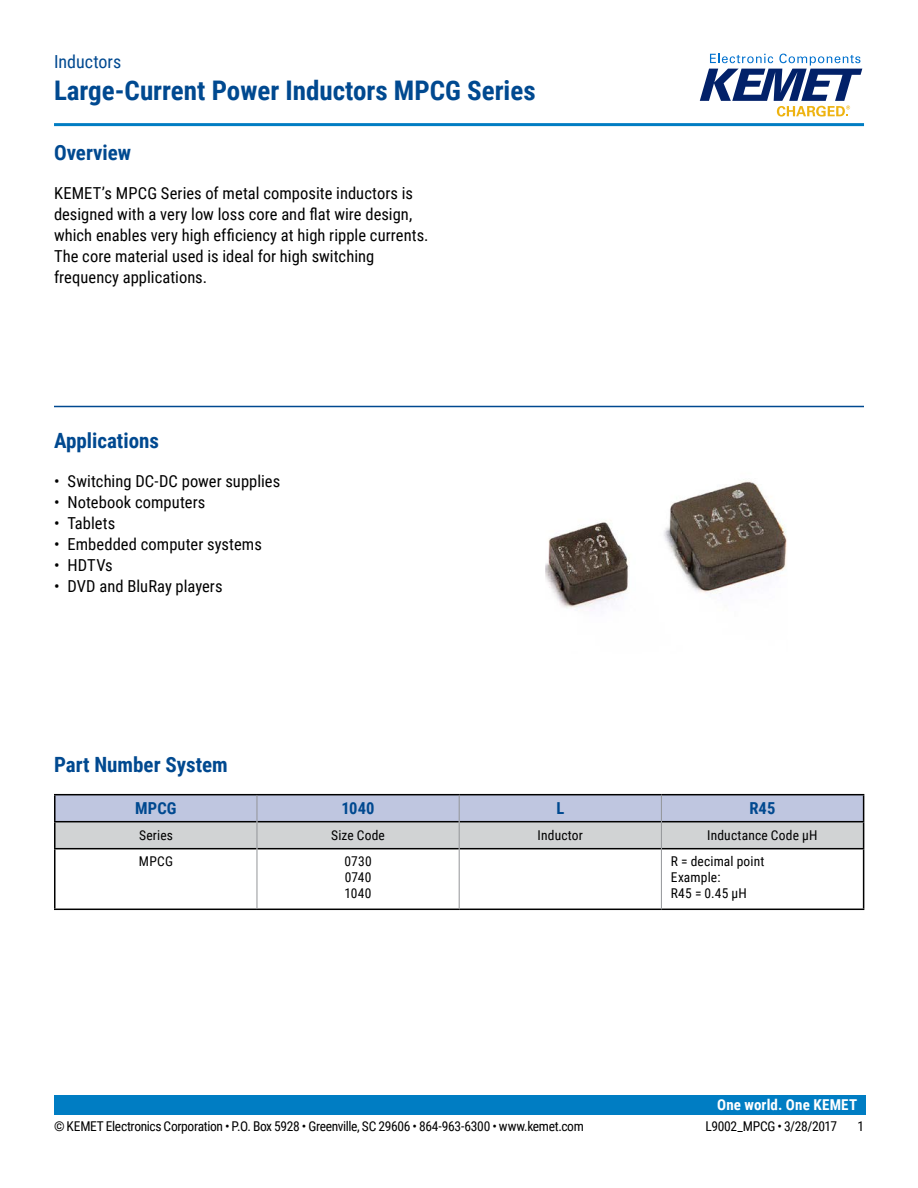
<style>
.page{position:relative;width:918px;height:1188px;background:#fff}
.page>*{position:absolute;margin:0;border:0;box-sizing:border-box;transform-origin:0 0}
.t1{font:700 27px "Roboto Condensed";color:#004990}
.t2{font:700 21px "Roboto Condensed";color:#004990}
.t3{font:18px "Roboto Condensed";color:#004990}
.t4{font:16.5px/21px "Roboto Condensed";letter-spacing:.005em;color:#000}
.t5{font:700 16.5px "Roboto Condensed";letter-spacing:.01em;color:#004990}
.t6{font:700 15px "Roboto Condensed";letter-spacing:.015em;color:#fff}
.t7{font:13.5px/16.2px "Roboto Condensed";letter-spacing:-.01em;color:#000;text-align:justify}
.t8{font:13.5px/16.2px "Roboto Condensed";letter-spacing:.015em;color:#000}
</style>
<div class="page">
<svg style="left:700px;top:54px;width:162px;height:63px"></svg>
<hr style="left:54px;top:123px;width:810px;height:3px;background:#007dc3">
<div style="left:54px;top:1095px;width:811px;height:20px;background:#007dc3"></div>
<hr style="left:54px;top:406px;width:810px;height:1px;background:#004990">
<hr style="left:54px;top:821px;width:203px;height:1px;background:#000">
<hr style="left:54px;top:794px;width:203px;height:1px;background:#000">
<hr style="left:54px;top:795px;width:2px;height:26px;background:#000">
<hr style="left:257px;top:794px;width:202px;height:1px;background:#000">
<hr style="left:459px;top:794px;width:202px;height:1px;background:#000">
<hr style="left:661px;top:794px;width:203px;height:1px;background:#000">
<hr style="left:54px;top:822px;width:2px;height:26px;background:#000">
<hr style="left:54px;top:848px;width:203px;height:1px;background:#000">
<hr style="left:54px;top:849px;width:2px;height:60px;background:#000">
<hr style="left:54px;top:909px;width:203px;height:1px;background:#000">
<hr style="left:257px;top:909px;width:202px;height:1px;background:#000">
<hr style="left:459px;top:909px;width:202px;height:1px;background:#000">
<hr style="left:661px;top:909px;width:203px;height:1px;background:#000">
<svg style="left:55px;top:795px;width:809px;height:114px"></svg>
<hr style="left:257px;top:849px;width:1px;height:60px;background:#939598">
<hr style="left:459px;top:849px;width:1px;height:60px;background:#939598">
<hr style="left:661px;top:849px;width:1px;height:60px;background:#939598">
<img style="left:546px;top:481px;width:241px;height:130px">
<p class="t3" style="left:54px;top:48px;width:69px">Inductors</p>
<h1 class="t1" style="left:54px;top:71px;width:483px">Large-Current Power Inductors MPCG Series</h1>
<p class="t2" style="left:54px;top:138px;width:79px">Overview</p>
<p class="t4" style="left:54px;top:182px;width:376px">KEMET’s MPCG Series of metal composite inductors is designed with a very low loss core and flat wire design, which enables very high efficiency at high ripple currents.<br>The core material used is ideal for high switching frequency applications.</p>
<p class="t2" style="left:54px;top:426px;width:107px">Applications</p>
<p class="t4" style="left:54px;top:470px;width:228px">• Switching DC-DC power supplies</p>
<p class="t4" style="left:54px;top:491px;width:153px">• Notebook computers</p>
<p class="t4" style="left:54px;top:512px;width:63px">• Tablets</p>
<p class="t4" style="left:54px;top:533px;width:209px">• Embedded computer systems</p>
<p class="t4" style="left:54px;top:554px;width:60px">• HDTVs</p>
<p class="t4" style="left:54px;top:575px;width:170px">• DVD and BluRay players</p>
<p class="t2" style="left:54px;top:750px;width:175px">Part Number System</p>
<p class="t5" style="left:135px;top:797px;width:43px">MPCG</p>
<p class="t5" style="left:342px;top:797px;width:35px">1040</p>
<p class="t5" style="left:556px;top:797px;width:9px">L</p>
<p class="t5" style="left:750px;top:797px;width:27px">R45</p>
<p class="t7" style="left:139px;top:827px;width:35px">Series</p>
<p class="t8" style="left:331px;top:827px;width:55px">Size Code</p>
<p class="t8" style="left:538px;top:827px;width:47px">Inductor</p>
<p class="t8" style="left:707px;top:827px;width:112px">Inductance Code µH</p>
<p class="t7" style="left:139px;top:852px;width:36px">MPCG</p>
<p class="t7" style="left:344px;top:852px;width:29px">0730<br>0740<br>1040</p>
<p class="t8" style="left:671px;top:852px;width:95px">R = decimal point<br>Example:<br>R45 = 0.45 µH</p>
<p class="t6" style="left:717px;top:1094px;width:142px">One world. One KEMET</p>
<p class="t7" style="left:54px;top:1117px;width:531px">© KEMET Electronics Corporation • P.O. Box 5928 • Greenville, SC 29606 • 864-963-6300 • www.kemet.com</p>
<p class="t7" style="left:706px;top:1117px;width:133px">L9002_MPCG • 3/28/2017</p>
<p class="t7" style="left:857px;top:1117px;width:8px">1</p>
</div>
